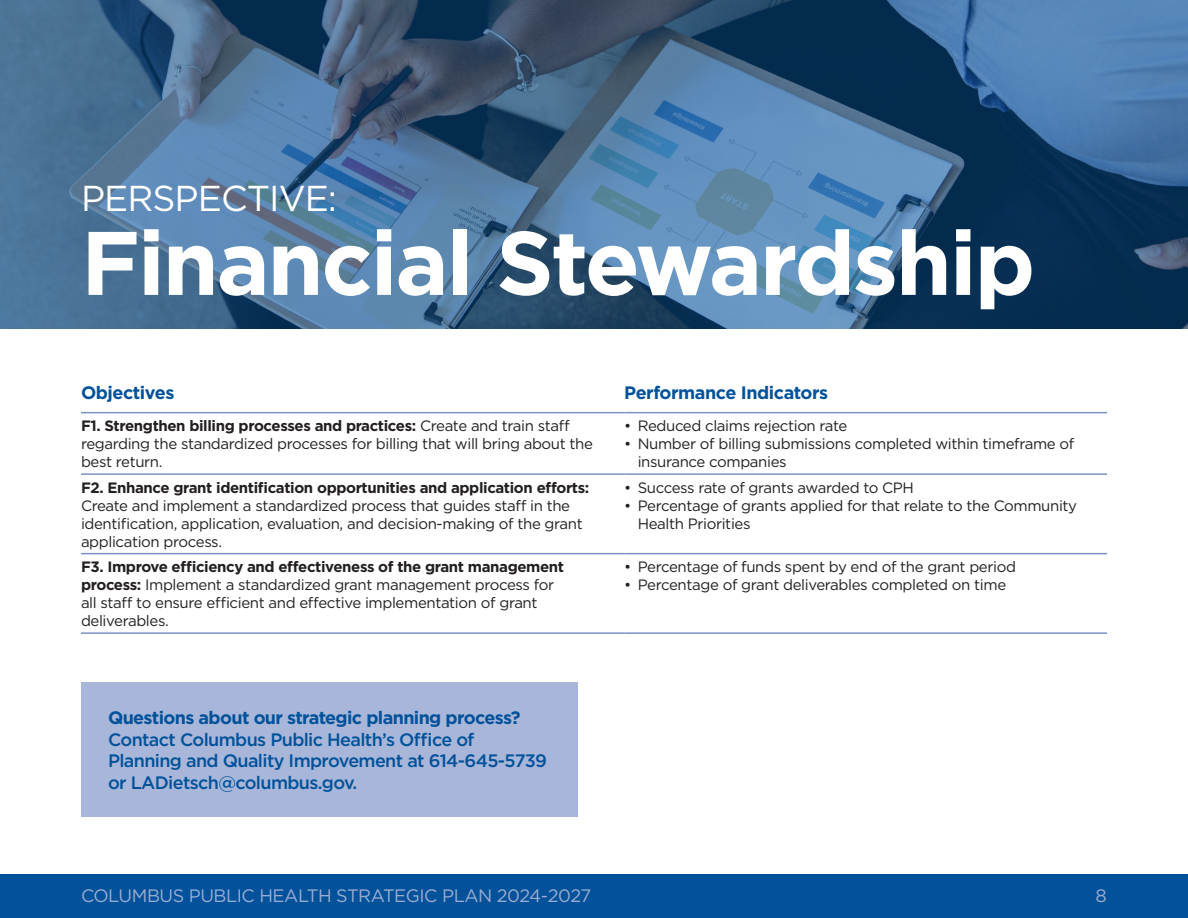
<style>
.page{position:relative;width:1188px;height:918px;background:#fff}
.page>*{position:absolute;margin:0;border:0;box-sizing:border-box;transform-origin:0 0}
.t1{font:700 90px "Gotham";letter-spacing:-.025em;color:#fff}
.t2{font:36px "Gotham";letter-spacing:-.025em;color:#fff}
.t3{font:500 18px/21.6px "Gotham";letter-spacing:-.035em;color:#01529a}
.t4{font:700 18px "Gotham";letter-spacing:-.035em;color:#01529a}
.t5{font:18px "Gotham";letter-spacing:-.025em;color:#9dacd3}
.t6{font:15px/18px "Gotham";letter-spacing:-.025em;color:#231f20}
.t7{font:700 15px "Gotham";letter-spacing:-.025em;color:#231f20}
.s1{font-weight:700}
</style>
<div class="page">
<svg style="left:0;top:0;width:1188px;height:328px;background:#3e668c"></svg>
<div style="left:0;top:875px;width:1188px;height:43px;background:#01529a"></div>
<hr style="left:81px;top:412px;width:543px;height:1px;background:#7a92c4">
<hr style="left:624px;top:412px;width:483px;height:1px;background:#7a92c4">
<hr style="left:81px;top:473px;width:543px;height:2px;background:#7a92c4">
<hr style="left:624px;top:473px;width:483px;height:2px;background:#7a92c4">
<hr style="left:81px;top:553px;width:543px;height:1px;background:#7a92c4">
<hr style="left:624px;top:553px;width:483px;height:1px;background:#7a92c4">
<hr style="left:81px;top:632px;width:543px;height:2px;background:#7a92c4">
<hr style="left:624px;top:632px;width:483px;height:2px;background:#7a92c4">
<div style="left:81px;top:683px;width:497px;height:134px;background:#a8b6d9"></div>
<h2 class="t2" style="left:81px;top:175px;width:258px">PERSPECTIVE:</h2>
<h1 class="t1" style="left:81px;top:203px;width:956px">Financial Stewardship</h1>
<p class="t4" style="left:81px;top:381px;width:95px">Objectives</p>
<p class="t4" style="left:624px;top:381px;width:206px">Performance Indicators</p>
<p class="t6" style="left:81px;top:417px;width:514px"><span class="s1">F1. Strengthen billing processes and practices:</span> Create and train staff regarding the standardized processes for billing that will bring about the best return.</p>
<p class="t6" style="left:624px;top:417px;width:225px">• Reduced claims rejection rate</p>
<p class="t6" style="left:638px;top:435px;width:438px;text-indent:-14px">• Number of billing submissions completed within timeframe of insurance companies</p>
<p class="t7" style="left:81px;top:478px;width:510px">F2. Enhance grant identification opportunities and application efforts:</p>
<p class="t6" style="left:81px;top:496px;width:503px">Create and implement a standardized process that guides staff in the identification, application, evaluation, and decision-making of the grant application process.</p>
<p class="t6" style="left:624px;top:478px;width:291px">• Success rate of grants awarded to CPH</p>
<p class="t6" style="left:638px;top:496px;width:441px;text-indent:-14px">• Percentage of grants applied for that relate to the Community<br>Health Priorities</p>
<p class="t6" style="left:81px;top:558px;width:485px"><span class="s1">F3. Improve efficiency and effectiveness of the grant management process:</span> Implement a standardized grant management process for all staff to ensure efficient and effective implementation of grant deliverables.</p>
<p class="t6" style="left:624px;top:558px;width:393px">• Percentage of funds spent by end of the grant period</p>
<p class="t6" style="left:624px;top:576px;width:384px">• Percentage of grant deliverables completed on time</p>
<p class="t4" style="left:108px;top:706px;width:414px">Questions about our strategic planning process?</p>
<p class="t3" style="left:108px;top:728px;width:440px">Contact Columbus Public Health’s Office of<br>Planning and Quality Improvement at 614-645-5739 or LADietsch@columbus.gov.</p>
<p class="t5" style="left:81px;top:884px;width:512px">COLUMBUS PUBLIC HEALTH STRATEGIC PLAN 2024-2027</p>
<p class="t5" style="left:1096px;top:884px;width:13px">8</p>
</div>
